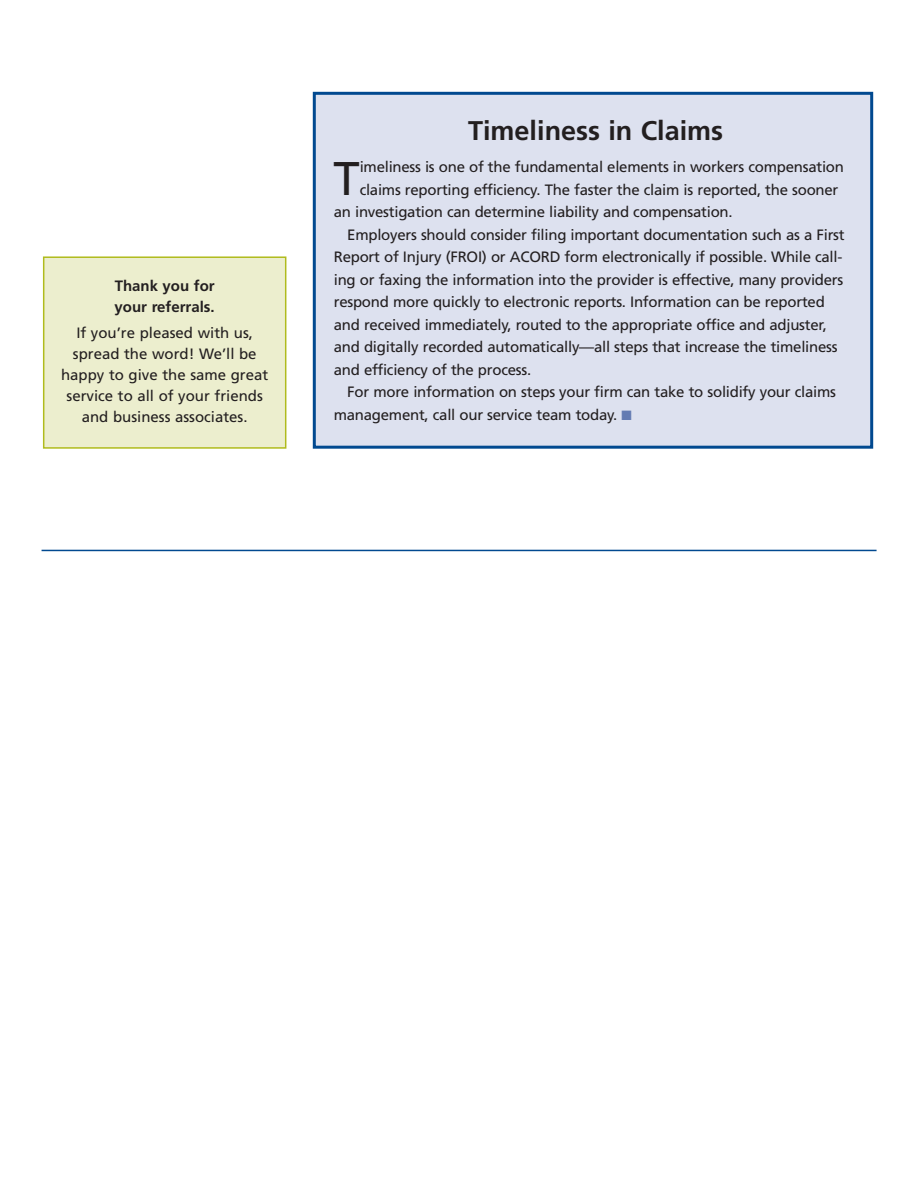
<style>
.page{position:relative;width:918px;height:1188px;background:#fff}
.page>*{position:absolute;margin:0;border:0;box-sizing:border-box;transform-origin:0 0}
.t1{font:47.25px "Frutiger";color:#231f20}
.t2{font:700 27px "Frutiger";color:#231f20}
.t3{font:15px/21px "Frutiger";letter-spacing:-.015em;color:#231f20;text-align:center}
.t4{font:700 15px/21px "Frutiger";color:#231f20}
.s1{color:#637bb2}
</style>
<div class="page">
<hr style="left:42px;top:550px;width:835px;height:1px;background:#014990">
<div style="left:44px;top:257px;width:242px;height:191px;background:#eceece"></div>
<div style="left:43px;top:256px;width:243px;height:193px;border:2px solid #b0bb1d"></div>
<div style="left:314px;top:93px;width:558px;height:354px;background:#dde1ef"></div>
<div style="left:313px;top:92px;width:560px;height:357px;border:3px solid #014990"></div>
<p class="t4" style="left:115px;top:276px;width:102px">Thank you for your referrals.</p>
<p class="t3" style="left:61px;top:324px;width:209px">If you’re pleased with us, spread the word! We’ll be happy to give the same great service to all of your friends and business associates.</p>
<h2 class="t2" style="left:468px;top:120px;width:257px">Timeliness in Claims</h2>
<h1 class="t1" style="left:333px;top:159px;width:28px">T</h1>
<p class="t3" style="left:360px;top:158px;width:486px">imeliness is one of the fundamental elements in workers compensation</p>
<p class="t3" style="left:360px;top:180px;width:480px">claims reporting efficiency. The faster the claim is reported, the sooner</p>
<p class="t3" style="left:334px;top:203px;width:400px">an investigation can determine liability and compensation.</p>
<p class="t3" style="left:347px;top:225px;width:499px">Employers should consider filing important documentation such as a First</p>
<p class="t3" style="left:334px;top:248px;width:510px">Report of Injury (FROI) or ACORD form electronically if possible. While call-</p>
<p class="t3" style="left:334px;top:270px;width:511px">ing or faxing the information into the provider is effective, many providers</p>
<p class="t3" style="left:334px;top:293px;width:493px">respond more quickly to electronic reports. Information can be reported</p>
<p class="t3" style="left:334px;top:315px;width:495px">and received immediately, routed to the appropriate office and adjuster,</p>
<p class="t3" style="left:334px;top:338px;width:505px">and digitally recorded automatically—all steps that increase the timeliness</p>
<p class="t3" style="left:334px;top:360px;width:199px">and efficiency of the process.</p>
<p class="t3" style="left:347px;top:383px;width:490px">For more information on steps your firm can take to solidify your claims</p>
<p class="t3" style="left:334px;top:405px;width:299px">management, call our service team today. <span class="s1">■</span></p>
</div>
